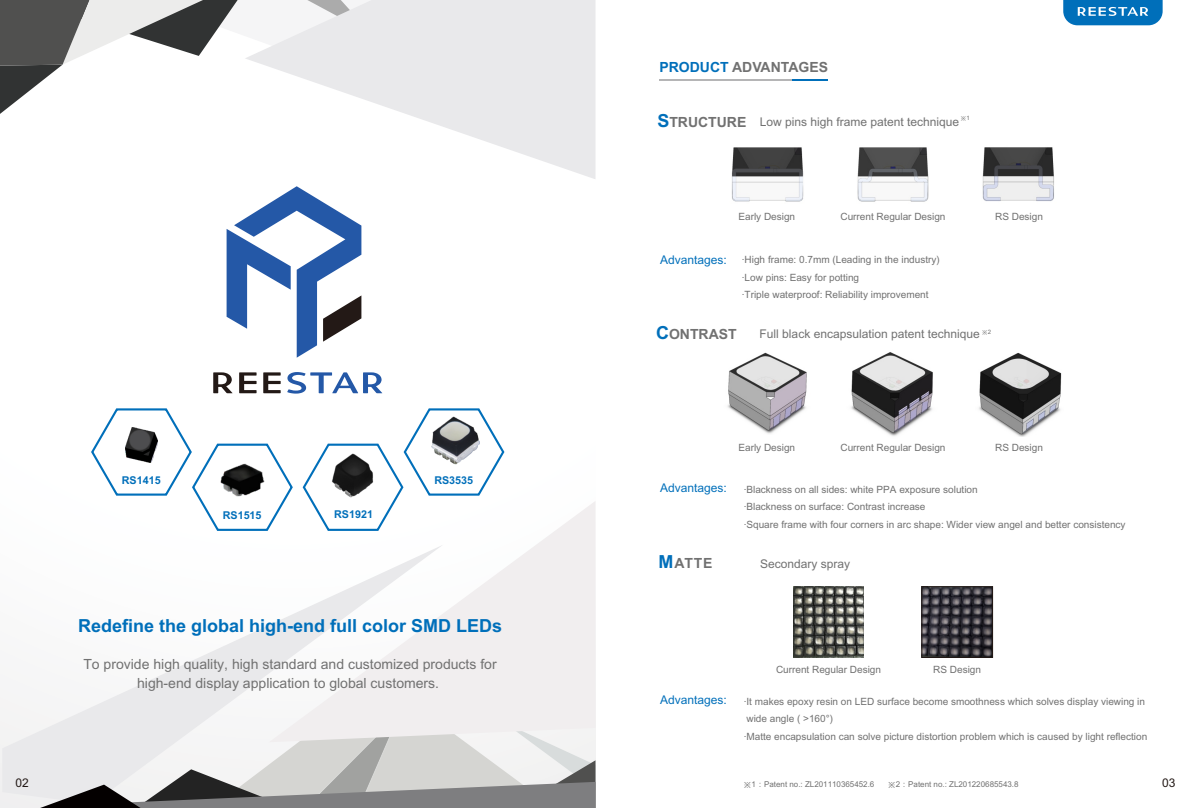
<style>
.page{position:relative;width:1191px;height:808px;background:#fff}
.page>*{position:absolute;margin:0;border:0;box-sizing:border-box;transform-origin:0 0}
.t1{font:700 18px "Arial";color:#006fba}
.t2{font:14px/18.8px "Arial Unicode MS";color:#717171;text-align:center}
.t3{font:700 14px "Arial";color:#717171}
.t4{font:12px "Arial Unicode MS";color:#717171}
.t5{font:12px "Arial Unicode MS";color:#006fba}
.t6{font:12px "Arial";color:#717171}
.t7{font:12px "Arial";color:#231916}
.t8{font:700 10.7px "Arial";color:#006fba}
.t9{font:10px/17.4px "Arial Unicode MS";color:#717171}
.t10{font:8px "Arial Unicode MS";color:#717171}
.t11{font:6px "Arial Unicode MS";color:#717171}
.s1{color:#006fba}
.s2{font-family:"Arial";font-weight:700;font-size:18px;color:#006fba}
.s3{font-family:"Arial";font-weight:700;font-size:14px}
.s4{font-size:12px;color:#006fba}
.s5{font-size:18px;color:#006fba}
</style>
<div class="page">
<svg style="left:1063px;top:0;width:99px;height:25px;background:#2282c3"></svg>
<svg style="left:2px;top:625px;width:267px;height:86px"></svg>
<svg style="left:269px;top:502px;width:326px;height:209px;fill:#f1eeef"></svg>
<svg style="left:2px;top:711px;width:593px;height:97px"></svg>
<svg style="left:403px;top:0;width:192px;height:179px;fill:#e9e9eb"></svg>
<svg style="left:0;top:0;width:403px;height:114px"></svg>
<svg style="left:227px;top:186px;width:134px;height:172px"></svg>
<svg style="left:287px;top:372px;width:95px;height:22px"></svg>
<svg style="left:213px;top:372px;width:19px;height:21px"></svg>
<svg style="left:239px;top:372px;width:17px;height:21px"></svg>
<svg style="left:263px;top:372px;width:18px;height:21px"></svg>
<svg style="left:91px;top:408px;width:203px;height:125px"></svg>
<img style="left:220px;top:464px;width:45px;height:32px">
<svg style="left:301px;top:408px;width:205px;height:125px"></svg>
<img style="left:432px;top:409px;width:49px;height:66px">
<hr style="left:659px;top:79px;width:133px;height:2px;background:#b5b5b6">
<hr style="left:792px;top:79px;width:36px;height:2px;background:#006fba">
<img style="left:732px;top:147px;width:72px;height:55px">
<img style="left:857px;top:147px;width:72px;height:55px">
<img style="left:982px;top:147px;width:72px;height:54px">
<img style="left:727px;top:352px;width:80px;height:82px">
<img style="left:851px;top:352px;width:82px;height:84px">
<img style="left:979px;top:352px;width:83px;height:84px">
<img style="left:793px;top:587px;width:71px;height:70px">
<img style="left:923px;top:588px;width:67px;height:68px">
<div style="left:921px;top:586px;width:71px;height:72px;border:1px solid #231916"></div>
<h2 class="t3" style="left:659px;top:62px;width:170px"><span class="s1">PRODUCT</span> ADVANTAGES</h2>
<p class="t4" style="left:657px;top:118px;width:303px"><span class="s2">S</span><span class="s3">TRUCTURE</span> Low pins high frame patent technique</p>
<p class="t11" style="left:960px;top:116px;width:11px">※1</p>
<p class="t9" style="left:738px;top:209px;width:58px">Early Design</p>
<p class="t9" style="left:840px;top:209px;width:107px">Current Regular Design</p>
<p class="t9" style="left:995px;top:209px;width:49px">RS Design</p>
<p class="t9" style="left:742px;top:252px;width:199px;text-indent:-82px"><span class="s4">Advantages:</span> ·High frame: 0.7mm (Leading in the industry) ·Low pins: Easy for potting<br>·Triple waterproof: Reliability improvement</p>
<h2 class="t3" style="left:656px;top:328px;width:82px"><span class="s5">C</span>ONTRAST</h2>
<p class="t4" style="left:759px;top:329px;width:233px">Full black encapsulation patent technique <sup>※2</sup></p>
<p class="t8" style="left:122px;top:476px;width:40px">RS1415</p>
<p class="t8" style="left:223px;top:511px;width:40px">RS1515</p>
<p class="t8" style="left:334px;top:510px;width:40px">RS1921</p>
<p class="t8" style="left:434px;top:476px;width:40px">RS3535</p>
<p class="t5" style="left:660px;top:484px;width:68px">Advantages:</p>
<p class="t9" style="left:738px;top:440px;width:58px">Early Design</p>
<p class="t9" style="left:840px;top:440px;width:107px">Current Regular Design</p>
<p class="t9" style="left:995px;top:440px;width:49px">RS Design</p>
<p class="t9" style="left:743px;top:482px;width:383px">·Blackness on all sides: white PPA exposure solution<br>·Blackness on surface: Contrast increase<br>·Square frame with four corners in arc shape: Wider view angel and better consistency</p>
<h2 class="t3" style="left:658px;top:558px;width:55px"><span class="s5">M</span>ATTE</h2>
<p class="t6" style="left:760px;top:559px;width:92px">Secondary spray</p>
<h1 class="t1" style="left:78px;top:619px;width:426px">Redefine the global high-end full color SMD LEDs</h1>
<h2 class="t2" style="left:83px;top:656px;width:415px">To provide high quality, high standard and customized products for high-end display application to global customers.</h2>
<p class="t5" style="left:660px;top:695px;width:68px">Advantages:</p>
<p class="t9" style="left:776px;top:662px;width:107px">Current Regular Design</p>
<p class="t9" style="left:933px;top:662px;width:49px">RS Design</p>
<p class="t9" style="left:743px;top:693px;width:405px">·It makes epoxy resin on LED surface become smoothness which solves display viewing in wide angle ( &gt;160°)<br>·Matte encapsulation can solve picture distortion problem which is caused by light reflection</p>
<p class="t7" style="left:15px;top:779px;width:15px">02</p>
<p class="t10" style="left:743px;top:781px;width:132px">※1：Patent no.: ZL201110365452.6</p>
<p class="t10" style="left:887px;top:781px;width:132px">※2：Patent no.: ZL201220685543.8</p>
<p class="t7" style="left:1162px;top:779px;width:15px">03</p>
</div>
